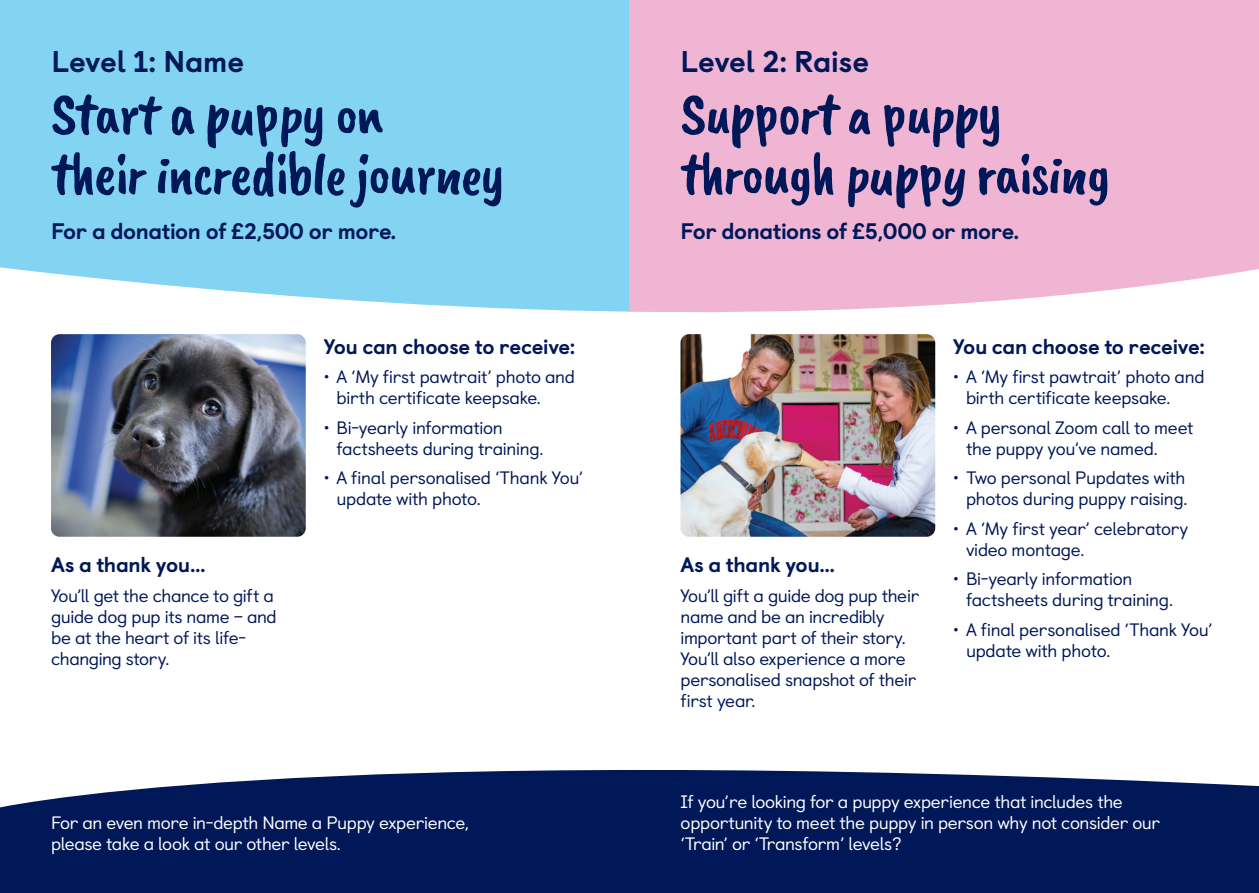
<style>
.page{position:relative;width:1259px;height:893px;background:#fff}
.page>*{position:absolute;margin:0;border:0;box-sizing:border-box;transform-origin:0 0}
.H3_Subheading_Caveat{font:60px/60px "Caveat Brush";letter-spacing:-.03em;color:#011858}
.H2_Section_heading_2{font:800 30px "Castledown";letter-spacing:-.005em;color:#011858}
._12_14_bodycopy_inky{font:800 22.5px "Castledown";letter-spacing:-.02em;color:#011858}
.H3_Castle_down_heavy{font:800 21px "Castledown";letter-spacing:-.015em;color:#011858}
.Bullet_12_14{font:18px/21px "Castledown";letter-spacing:-.015em;color:#011858}
._12_14_bodycopy_inky-2{font:18px/21px "Castledown";letter-spacing:-.025em;color:#011858}
._12_14_bodycopy_inky-3{font:18px/21px "Castledown";letter-spacing:-.02em;color:#fff}
</style>
<div class="page">
<div style="left:0;top:770px;width:1259px;height:123px;background:#011858"></div>
<div style="left:0;top:0;width:629px;height:312px;background:#83d4f3"></div>
<div style="left:629px;top:0;width:630px;height:313px;background:#efb5d3"></div>
<img style="left:51px;top:334px;width:255px;height:203px">
<img style="left:680px;top:334px;width:255px;height:203px">
<h2 class="H2_Section_heading_2" style="left:51px;top:37px;width:194px">Level 1: Name</h2>
<h3 class="H3_Subheading_Caveat" style="left:51px;top:85px;width:455px">Start a puppy on<br>their incredible journey</h3>
<p class="_12_14_bodycopy_inky" style="left:51px;top:213px;width:347px">For a donation of £2,500 or more.</p>
<h3 class="H3_Castle_down_heavy" style="left:51px;top:547px;width:156px">As a thank you…</h3>
<p class="_12_14_bodycopy_inky-2" style="left:51px;top:583px;width:227px">You’ll get the chance to gift a guide dog pup its name – and be at the heart of its life&shy;changing story.</p>
<h3 class="H3_Castle_down_heavy" style="left:324px;top:329px;width:253px">You can choose to receive:</h3>
<p class="Bullet_12_14" style="left:336px;top:365px;width:240px;text-indent:-13px">• A ‘My first pawtrait’ photo and birth certificate keepsake.</p>
<p class="Bullet_12_14" style="left:336px;top:415px;width:208px;text-indent:-13px">• Bi-yearly information factsheets during training.</p>
<p class="Bullet_12_14" style="left:336px;top:466px;width:248px;text-indent:-13px">• A final personalised ‘Thank You’ update with photo.</p>
<p class="_12_14_bodycopy_inky-3" style="left:51px;top:811px;width:419px">For an even more in-depth Name a Puppy experience, please take a look at our other levels.</p>
<h2 class="H2_Section_heading_2" style="left:680px;top:37px;width:190px">Level 2: Raise</h2>
<h3 class="H3_Subheading_Caveat" style="left:680px;top:85px;width:431px">Support a puppy through puppy raising</h3>
<p class="_12_14_bodycopy_inky" style="left:680px;top:213px;width:340px">For donations of £5,000 or more.</p>
<h3 class="H3_Castle_down_heavy" style="left:680px;top:547px;width:156px">As a thank you…</h3>
<p class="_12_14_bodycopy_inky-2" style="left:680px;top:583px;width:240px">You’ll gift a guide dog pup their name and be an incredibly important part of their story.<br>You’ll also experience a more personalised snapshot of their first year.</p>
<h3 class="H3_Castle_down_heavy" style="left:953px;top:329px;width:253px">You can choose to receive:</h3>
<p class="Bullet_12_14" style="left:966px;top:365px;width:240px;text-indent:-13px">• A ‘My first pawtrait’ photo and birth certificate keepsake.</p>
<p class="Bullet_12_14" style="left:966px;top:415px;width:229px;text-indent:-13px">• A personal Zoom call to meet the puppy you’ve named.</p>
<p class="Bullet_12_14" style="left:953px;top:466px;width:236px;text-align:right">• Two personal Pupdates with photos during puppy raising.</p>
<p class="Bullet_12_14" style="left:966px;top:516px;width:224px;text-indent:-13px">• A ‘My first year’ celebratory video montage.</p>
<p class="Bullet_12_14" style="left:966px;top:567px;width:208px;text-indent:-13px">• Bi-yearly information factsheets during training.</p>
<p class="Bullet_12_14" style="left:966px;top:617px;width:248px;text-indent:-13px">• A final personalised ‘Thank You’ update with photo.</p>
<p class="_12_14_bodycopy_inky-3" style="left:680px;top:790px;width:481px">If you’re looking for a puppy experience that includes the opportunity to meet the puppy in person why not consider our ‘Train’ or ‘Transform’ levels?</p>
</div>
